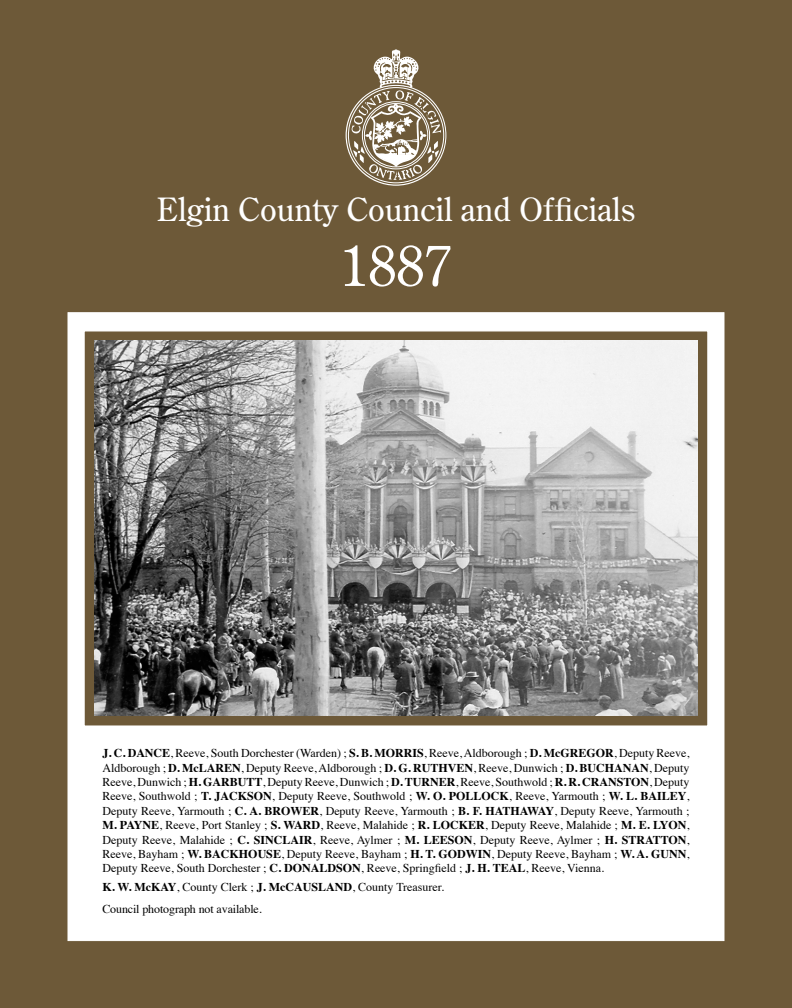
<style>
.page{position:relative;width:792px;height:1008px;background:#fff}
.page>*{position:absolute;margin:0;border:0;box-sizing:border-box;transform-origin:0 0}
.t1{font:56px "Century Old Style Std";color:#fff}
.t2{font:32px "Century Old Style Std";color:#fff}
.t3{font:12px/14.4px "Times";color:#000;text-align:justify}
.s1{font-weight:700}
</style>
<div class="page">
<div style="left:0;top:1px;width:792px;height:1007px;background:#6d5938"></div>
<div style="left:67px;top:312px;width:657px;height:629px;background:#fff;border:1px solid #fff"></div>
<div style="left:84px;top:330px;width:624px;height:396px;background:#6d5938;border:1px solid #fff"></div>
<svg style="left:346px;top:49px;width:100px;height:137px"></svg>
<img style="left:94px;top:341px;width:604px;height:374px">
<h2 class="t2" style="left:157px;top:189px;width:480px">Elgin County Council and Officials</h2>
<h1 class="t1" style="left:340px;top:230px;width:113px">1887</h1>
<p class="t3" style="left:102px;top:745px;width:589px"><span class="s1">J. C. DANCE</span>, Reeve, South Dorchester (Warden) ; <span class="s1">S. B. MORRIS</span>, Reeve, Aldborough ; <span class="s1">D. McGREGOR</span>, Deputy Reeve, Aldborough ; <span class="s1">D. McLAREN</span>, Deputy Reeve, Aldborough ; <span class="s1">D. G. RUTHVEN</span>, Reeve, Dunwich ; <span class="s1">D. BUCHANAN</span>, Deputy Reeve, Dunwich ; <span class="s1">H. GARBUTT</span>, Deputy Reeve, Dunwich ; <span class="s1">D. TURNER</span>, Reeve, Southwold ; <span class="s1">R. R. CRANSTON</span>, Deputy Reeve, Southwold ; <span class="s1">T. JACKSON</span>, Deputy Reeve, Southwold ; <span class="s1">W. O. POLLOCK</span>, Reeve, Yarmouth ; <span class="s1">W. L. BAILEY</span>, Deputy Reeve, Yarmouth ; <span class="s1">C. A. BROWER</span>, Deputy Reeve, Yarmouth ; <span class="s1">B. F. HATHAWAY</span>, Deputy Reeve, Yarmouth ; <span class="s1">M. PAYNE</span>, Reeve, Port Stanley ; <span class="s1">S. WARD</span>, Reeve, Malahide ; <span class="s1">R. LOCKER</span>, Deputy Reeve, Malahide ; <span class="s1">M. E. LYON</span>, Deputy Reeve, Malahide ; <span class="s1">C. SINCLAIR</span>, Reeve, Aylmer ; <span class="s1">M. LEESON</span>, Deputy Reeve, Aylmer ; <span class="s1">H. STRATTON</span>, Reeve, Bayham ; <span class="s1">W. BACKHOUSE</span>, Deputy Reeve, Bayham ; <span class="s1">H. T. GODWIN</span>, Deputy Reeve, Bayham ; <span class="s1">W. A. GUNN</span>, Deputy Reeve, South Dorchester ; <span class="s1">C. DONALDSON</span>, Reeve, Springfield ; <span class="s1">J. H. TEAL</span>, Reeve, Vienna.</p>
<p class="t3" style="left:102px;top:875px;width:343px;line-height:22px"><span class="s1">K. W. McKAY</span>, County Clerk ; <span class="s1">J. McCAUSLAND</span>, County Treasurer.<br>Council photograph not available.</p>
</div>
